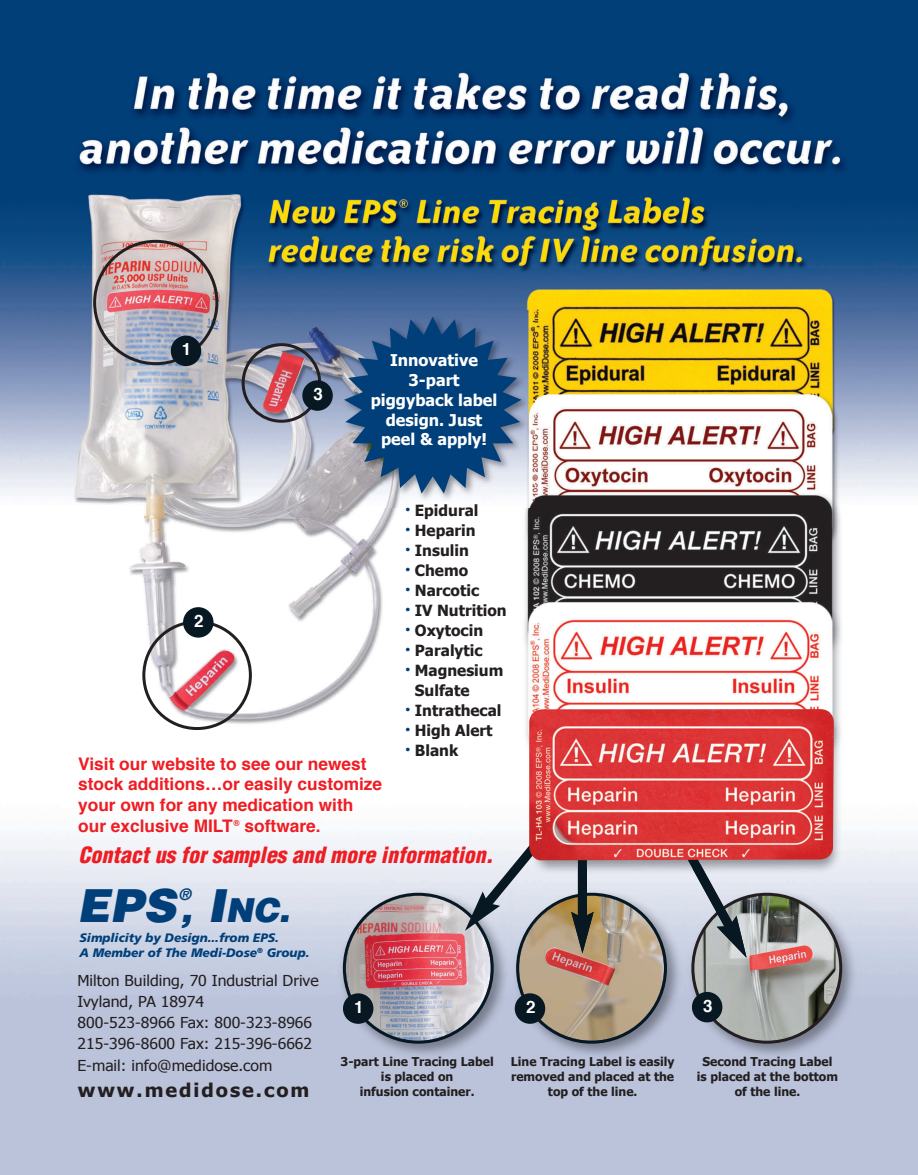
<style>
.page{position:relative;width:918px;height:1175px;background:#fff}
.page>*{position:absolute;margin:0;border:0;box-sizing:border-box;transform-origin:0 0}
.t1{font:italic 900 45.6px "Helvetica";color:#003f79}
.t2{font:italic 900 33.15px "Helvetica";color:#003f79}
.t3{font:italic 900 condensed 21.9px "Helvetica";color:#ee1d23}
.t4{font:700 18.75px "Tahoma";letter-spacing:.1em;color:#231f20;scale:1.05 1}
.t5{font:700 17.25px/20.9px "Helvetica";color:#ee1d23}
.t6{font:700 16.95px "Helvetica";color:#fff}
.t7{font:700 16.2px/19.8px "Tahoma";color:#fff;text-align:center}
.t8{font:italic 900 15.9px "Helvetica";color:#003f79}
.t9{font:700 15.3px/20px "Tahoma";color:#231f20}
.t10{font:15px/21.1px "Tahoma";color:#231f20;scale:1.05 1}
.t11{font:italic 900 12.3px/14.9px "Frutiger";color:#003f79}
.t12{font:700 12.15px/15.3px "Tahoma";color:#231f20;text-align:center}
.s1{font-size:34.5px}
.s2{font-size:45.6px}
</style>
<div class="page">
<img style="left:0;top:0;width:918px;height:1174px">
<img style="left:93px;top:240px;width:125px;height:125px">
<svg style="left:142px;top:620px;width:110px;height:110px"></svg>
<img style="left:242px;top:343px;width:79px;height:80px">
<div style="left:171px;top:335px;width:30px;height:31px;background:#071822;border-radius:50%"></div>
<div style="left:183px;top:607px;width:31px;height:30px;background:#071822;border-radius:50%"></div>
<div style="left:302px;top:380px;width:31px;height:31px;background:#071822;border-radius:50%"></div>
<img style="left:338px;top:310px;width:197px;height:197px">
<svg style="left:344px;top:316px;width:177px;height:177px;background:#34618f"></svg>
<img style="left:336px;top:886px;width:526px;height:177px">
<img style="left:509px;top:1043px;width:4px;height:20px">
<img style="left:685px;top:1043px;width:1px;height:20px">
<img style="left:343px;top:764px;width:499px;height:279px">
<img style="left:529px;top:709px;width:305px;height:151px">
<p class="t6" style="left:182px;top:335px;width:11px">1</p>
<p class="t6" style="left:314px;top:380px;width:11px">3</p>
<p class="t7" style="left:371px;top:349px;width:128px">Innovative<br>3-part piggyback label design. Just peel &amp; apply!</p>
<p class="t9" style="left:406px;top:499px;width:75px"><sup>•</sup> Epidural</p>
<p class="t9" style="left:406px;top:519px;width:72px"><sup>•</sup> Heparin</p>
<p class="t9" style="left:406px;top:539px;width:65px"><sup>•</sup> Insulin</p>
<p class="t9" style="left:406px;top:559px;width:64px"><sup>•</sup> Chemo</p>
<p class="t9" style="left:406px;top:579px;width:75px"><sup>•</sup> Narcotic</p>
<p class="t9" style="left:406px;top:599px;width:103px"><sup>•</sup> IV Nutrition</p>
<p class="t9" style="left:406px;top:619px;width:79px"><sup>•</sup> Oxytocin</p>
<p class="t9" style="left:406px;top:639px;width:79px"><sup>•</sup> Paralytic</p>
<p class="t9" style="left:415px;top:659px;width:90px;text-indent:-9px"><sup>•</sup> Magnesium<br>Sulfate</p>
<p class="t9" style="left:406px;top:699px;width:98px"><sup>•</sup> Intrathecal</p>
<p class="t9" style="left:406px;top:719px;width:89px"><sup>•</sup> High Alert</p>
<p class="t9" style="left:406px;top:739px;width:54px"><sup>•</sup> Blank</p>
<p class="t6" style="left:194px;top:607px;width:11px">2</p>
<p class="t5" style="left:78px;top:753px;width:306px">Visit our website to see our newest stock additions…or easily customize your own for any medication with our exclusive MILT<sup>®</sup> software.</p>
<p class="t3" style="left:78px;top:841px;width:416px">Contact us for samples and more information.</p>
<p class="t1" style="left:77px;top:875px;width:103px">EPS</p>
<p class="t8" style="left:179px;top:883px;width:16px">®</p>
<p class="t2" style="left:181px;top:888px;width:111px"><span class="s1">,</span> <span class="s2">I</span>NC.</p>
<p class="t11" style="left:80px;top:929px;width:232px">Simplicity by Design...from EPS.<br>A Member of The Medi-Dose<sup>®</sup> Group.</p>
<p class="t10" style="left:77px;top:969px;width:231px">Milton Building, 70 Industrial Drive<br>Ivyland, PA 18974<br>800-523-8966 Fax: 800-323-8966<br>215-396-8600 Fax: 215-396-6662<br>E-mail: info@medidose.com</p>
<p class="t4" style="left:78px;top:1077px;width:222px">www.medidose.com</p>
<p class="t6" style="left:526px;top:993px;width:11px">2</p>
<p class="t6" style="left:703px;top:991px;width:11px">3</p>
<p class="t6" style="left:354px;top:993px;width:11px">1</p>
<p class="t12" style="left:341px;top:1053px;width:155px">3-part Line Tracing Label is placed on<br>infusion container.</p>
<p class="t12" style="left:511px;top:1053px;width:165px">Line Tracing Label is easily removed and placed at the top of the line.</p>
<p class="t12" style="left:697px;top:1053px;width:143px">Second Tracing Label is placed at the bottom of the line.</p>
</div>
